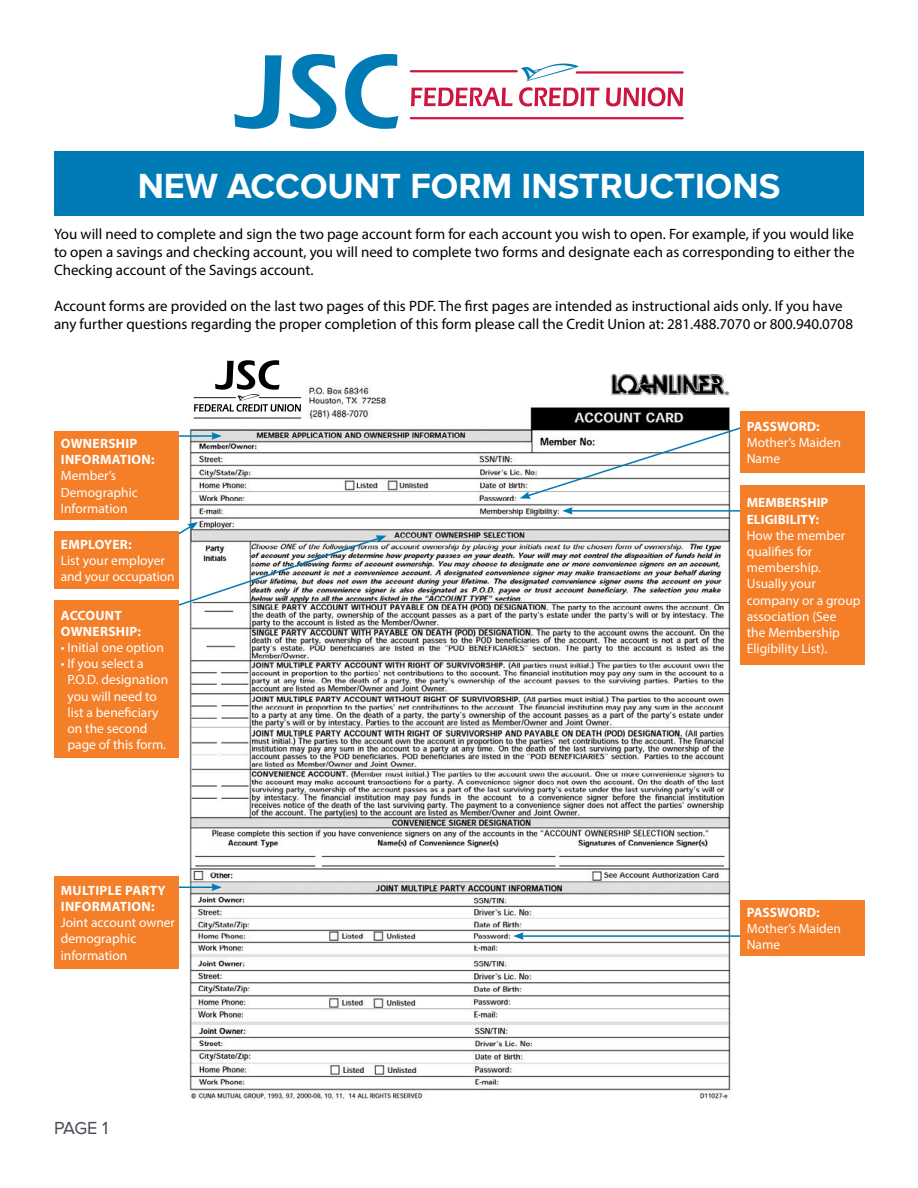
<style>
.page{position:relative;width:918px;height:1188px;background:#fff}
.page>*{position:absolute;margin:0;border:0;box-sizing:border-box;transform-origin:0 0}
.t1{font:700 36px "Proxima Nova";color:#fff}
.t2{font:18px "Proxima Nova";color:#474c55}
.t3{font:15px/18px "Myriad Pro";color:#000;text-align:justify}
.t4{font:13.5px/16.2px "Myriad Pro";color:#fff}
.t5{font:700 13.5px/16.2px "Myriad Pro";letter-spacing:.015em;color:#fff}
</style>
<div class="page">
<img style="left:189px;top:375px;width:542px;height:724px">
<div style="left:189px;top:359px;width:116px;height:61px;background:#fff"></div>
<svg style="left:194px;top:360px;width:107px;height:52px"></svg>
<hr style="left:194px;top:418px;width:107px;height:1px;background:#000">
<hr style="left:259px;top:397px;width:42px;height:1px;background:#000">
<hr style="left:194px;top:397px;width:42px;height:1px;background:#000">
<div style="left:54px;top:151px;width:810px;height:65px;background:#007bb6"></div>
<svg style="left:520px;top:425px;width:220px;height:74px"></svg>
<hr style="left:570px;top:510px;width:173px;height:2px;background:#007bb6">
<svg style="left:562px;top:507px;width:11px;height:8px"></svg>
<div style="left:740px;top:411px;width:124px;height:62px;background:#f57e29"></div>
<div style="left:740px;top:485px;width:124px;height:180px;background:#f57e29"></div>
<hr style="left:521px;top:935px;width:225px;height:2px;background:#007bb6">
<svg style="left:513px;top:932px;width:11px;height:8px"></svg>
<div style="left:740px;top:900px;width:124px;height:55px;background:#f57e29"></div>
<hr style="left:157px;top:887px;width:57px;height:1px;background:#007bb6">
<svg style="left:211px;top:883px;width:11px;height:8px"></svg>
<hr style="left:157px;top:435px;width:57px;height:2px;background:#007bb6">
<svg style="left:211px;top:432px;width:11px;height:8px"></svg>
<div style="left:54px;top:876px;width:124px;height:93px;background:#f57e29"></div>
<div style="left:54px;top:600px;width:124px;height:158px;background:#f57e29"></div>
<div style="left:54px;top:431px;width:124px;height:88px;background:#f57e29"></div>
<svg style="left:234px;top:55px;width:48px;height:74px"></svg>
<svg style="left:289px;top:54px;width:47px;height:75px"></svg>
<svg style="left:345px;top:54px;width:53px;height:75px"></svg>
<svg style="left:411px;top:88px;width:102px;height:18px"></svg>
<svg style="left:519px;top:63px;width:80px;height:43px"></svg>
<svg style="left:606px;top:87px;width:77px;height:19px"></svg>
<hr style="left:410px;top:117px;width:274px;height:2px;background:#cd163f">
<hr style="left:576px;top:71px;width:108px;height:3px;background:#cd163f">
<hr style="left:410px;top:70px;width:108px;height:2px;background:#cd163f">
<svg style="left:178px;top:522px;width:209px;height:92px"></svg>
<div style="left:54px;top:531px;width:124px;height:58px;background:#f57e29"></div>
<h1 class="t1" style="left:138px;top:165px;width:644px">NEW ACCOUNT FORM INSTRUCTIONS</h1>
<p class="t3" style="left:54px;top:225px;width:802px">You will need to complete and sign the two page account form for each account you wish to open. For example, if you would like to open a savings and checking account, you will need to complete two forms and designate each as corresponding to either the Checking account of the Savings account.</p>
<p class="t3" style="left:54px;top:297px;width:801px">Account forms are provided on the last two pages of this PDF. The first pages are intended as instructional aids only. If you have any further questions regarding the proper completion of this form please call the Credit Union at: 281.488.7070 or 800.940.0708</p>
<p class="t5" style="left:61px;top:435px;width:95px">OWNERSHIP<br>INFORMATION:</p>
<p class="t4" style="left:61px;top:468px;width:79px">Member’s<br>Demographic<br>Information</p>
<p class="t5" style="left:61px;top:536px;width:72px">EMPLOYER:</p>
<p class="t4" style="left:61px;top:552px;width:115px">List your employer and your occupation</p>
<p class="t5" style="left:61px;top:606px;width:82px">ACCOUNT<br>OWNERSHIP:</p>
<p class="t4" style="left:61px;top:639px;width:105px">• Initial one option</p>
<p class="t4" style="left:67px;top:655px;width:102px;text-indent:-7px">• If you select a<br>P.O.D. designation you will need to list a beneficiary on the second page of this form.</p>
<p class="t5" style="left:61px;top:882px;width:106px">MULTIPLE PARTY<br>INFORMATION:</p>
<p class="t4" style="left:61px;top:914px;width:116px">Joint account owner demographic information</p>
<p class="t2" style="left:54px;top:1118px;width:56px">PAGE 1</p>
<p class="t5" style="left:747px;top:418px;width:74px">PASSWORD:</p>
<p class="t4" style="left:747px;top:434px;width:96px">Mother’s Maiden<br>Name</p>
<p class="t5" style="left:747px;top:494px;width:83px">MEMBERSHIP<br>ELIGIBILITY:</p>
<p class="t4" style="left:747px;top:527px;width:115px">How the member qualifies for membership.<br>Usually your company or a group association (See<br>the Membership<br>Eligibility List).</p>
<p class="t5" style="left:747px;top:903px;width:74px">PASSWORD:</p>
<p class="t4" style="left:747px;top:920px;width:96px">Mother’s Maiden<br>Name</p>
</div>
